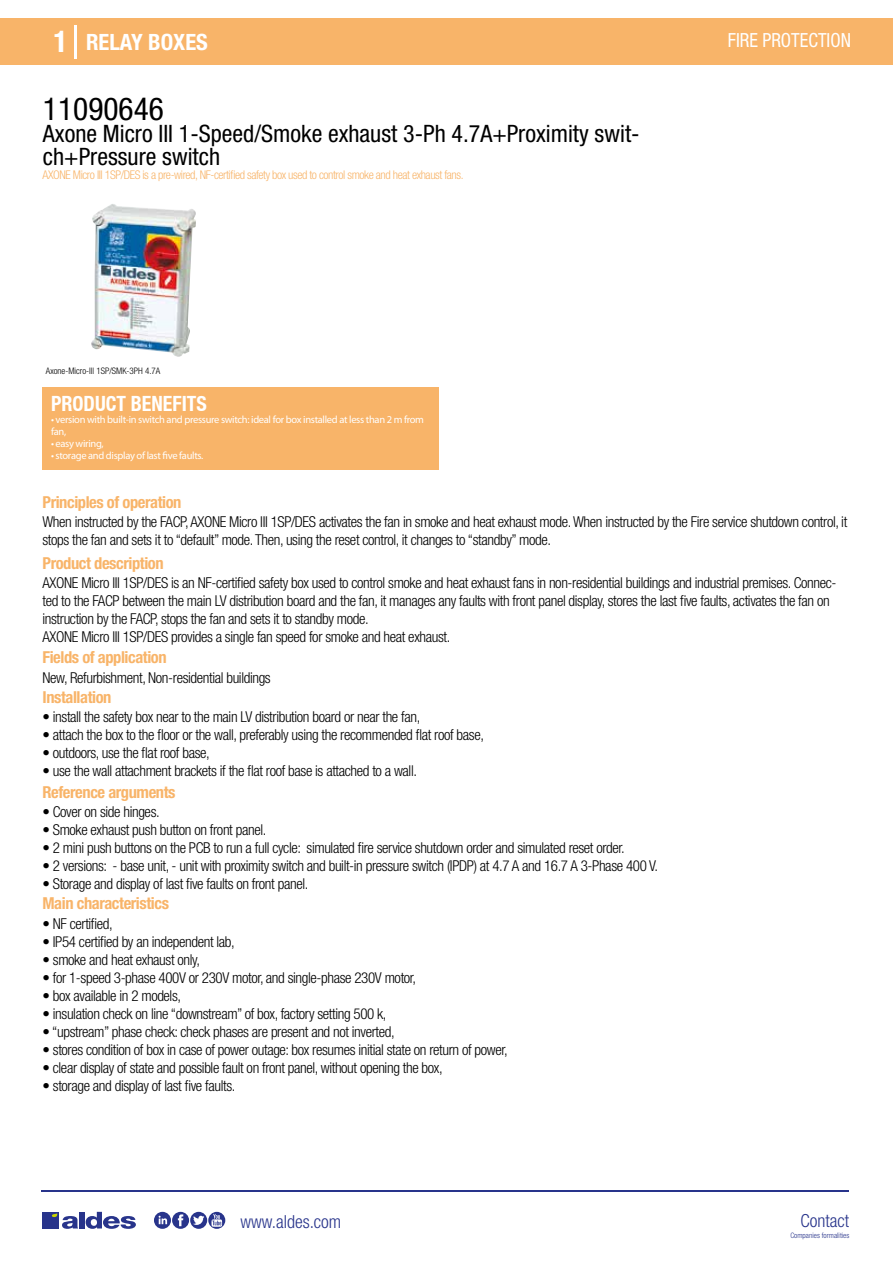
<style>
.page{position:relative;width:893px;height:1263px;background:#fff}
.page>*{position:absolute;margin:0;border:0;box-sizing:border-box;transform-origin:0 0}
.t1{font:condensed 31.5px "Helvetica Neue LT Std";color:#000}
.t2{font:condensed 24px/22.5px "Helvetica Neue LT Std";color:#000}
.t3{font:700 condensed 22.5px "Helvetica Neue LT Std";color:#fff}
.t4{font:700 condensed 21px "Helvetica Neue";color:#fff;scale:.95 1}
.t5{font:condensed 19.5px "Helvetica Neue LT Std";color:#fff;scale:.95 1}
.t6{font:300 condensed 18px "Helvetica Neue";color:#28348b}
.t7{font:700 condensed 16.5px "Helvetica Neue LT Std";letter-spacing:-.025em;color:#f8b469}
.t8{font:300 condensed 15px/18px "Helvetica Neue LT Std";letter-spacing:-.025em;color:#000}
.t9{font:300 condensed 12px "Helvetica Neue LT Std";letter-spacing:-.035em;color:#f8b469}
.t10{font:10.5px/12px "Myriad Pro";letter-spacing:-.03em;color:#fff}
.t11{font:300 condensed 9px "Helvetica Neue";color:#000}
.t12{font:300 condensed 7.5px "Helvetica Neue";color:#28348b}
.s1{font-size:30px}
</style>
<div class="page">
<div style="left:0;top:18px;width:893px;height:46px;background:#f8b469"></div>
<div style="left:43px;top:387px;width:396px;height:83px;background:#f8b469"></div>
<hr style="left:74px;top:25px;width:2px;height:33px;background:#fff">
<img style="left:91px;top:204px;width:105px;height:153px">
<hr style="left:41px;top:1190px;width:808px;height:1px;background:#28348b">
<svg style="left:154px;top:1212px;width:71px;height:17px"></svg>
<div style="left:42px;top:1212px;width:17px;height:16px;background:#28348b"></div>
<div style="left:79px;top:1212px;width:5px;height:16px;background:#28348b"></div>
<svg style="left:86px;top:1212px;width:50px;height:17px"></svg>
<svg style="left:52px;top:1213px;width:26px;height:16px"></svg>
<h3 class="t3" style="left:54px;top:28px;width:156px"><span class="s1">1</span> RELAY BOXES</h3>
<h3 class="t5" style="left:728px;top:29px;width:131px">FIRE PROTECTION</h3>
<h1 class="t1" style="left:43px;top:91px;width:122px">11090646</h1>
<h2 class="t2" style="left:43px;top:123px;width:598px">Axone Micro III 1-Speed/Smoke exhaust 3-Ph 4.7A+Proximity swit&shy;ch+Pressure switch</h2>
<p class="t9" style="left:43px;top:167px;width:423px">AXONE Micro III 1SP/DES is a pre-wired, NF-certified safety box used to control smoke and heat exhaust fans.</p>
<p class="t11" style="left:46px;top:365px;width:116px">Axone-Micro-III 1SP/SMK-3PH 4.7A</p>
<p class="t11" style="left:46px;top:365px;width:138px">Box AXONE T0 1-speed 4.7A/16 /25.4A</p>
<h3 class="t4" style="left:51px;top:391px;width:166px">PRODUCT BENEFITS</h3>
<p class="t10" style="left:51px;top:413px;width:375px">• version with built-in switch and pressure switch: ideal for box installed at less than 2 m from fan,</p>
<p class="t10" style="left:51px;top:437px;width:54px">• easy wiring,</p>
<p class="t10" style="left:51px;top:449px;width:154px">• storage and display of last five faults.</p>
<p class="t7" style="left:43px;top:492px;width:140px">Principles of operation</p>
<p class="t8" style="left:43px;top:513px;width:806px">When instructed by the FACP, AXONE Micro III 1SP/DES activates the fan in smoke and heat exhaust mode. When instructed by the Fire service shutdown control, it stops the fan and sets it to “default” mode. Then, using the reset control, it changes to “standby” mode.</p>
<p class="t8" style="left:43px;top:573px;width:795px">AXONE Micro III 1SP/DES is an NF-certified safety box used to control smoke and heat exhaust fans in non-residential buildings and industrial premises. Connec&shy;ted to the FACP between the main LV distribution board and the fan, it manages any faults with front panel display, stores the last five faults, activates the fan on instruction by the FACP, stops the fan and sets it to standby mode.<br>AXONE Micro III 1SP/DES provides a single fan speed for smoke and heat exhaust.</p>
<p class="t8" style="left:43px;top:668px;width:230px">New, Refurbishment, Non-residential buildings</p>
<p class="t8" style="left:43px;top:708px;width:379px">• install the safety box near to the main LV distribution board or near the fan,</p>
<p class="t8" style="left:43px;top:726px;width:443px">• attach the box to the floor or the wall, preferably using the recommended flat roof base,</p>
<p class="t8" style="left:43px;top:744px;width:169px">• outdoors, use the flat roof base,</p>
<p class="t8" style="left:43px;top:762px;width:376px">• use the wall attachment brackets if the flat roof base is attached to a wall.</p>
<p class="t7" style="left:43px;top:553px;width:123px">Product description</p>
<p class="t7" style="left:43px;top:647px;width:126px">Fields of application</p>
<p class="t7" style="left:43px;top:687px;width:70px">Installation</p>
<p class="t7" style="left:43px;top:782px;width:135px">Reference arguments</p>
<p class="t8" style="left:43px;top:802px;width:119px">• Cover on side hinges.</p>
<p class="t8" style="left:43px;top:820px;width:225px">• Smoke exhaust push button on front panel.</p>
<p class="t8" style="left:43px;top:838px;width:584px">• 2 mini push buttons on the PCB to run a full cycle: simulated fire service shutdown order and simulated reset order.</p>
<p class="t8" style="left:43px;top:856px;width:617px">• 2 versions: - base unit, - unit with proximity switch and built-in pressure switch (IPDP) at 4.7 A and 16.7 A 3-Phase 400 V.</p>
<p class="t8" style="left:43px;top:874px;width:267px">• Storage and display of last five faults on front panel.</p>
<p class="t7" style="left:43px;top:894px;width:128px">Main characteristics</p>
<p class="t8" style="left:43px;top:914px;width:72px">• NF certified,</p>
<p class="t8" style="left:43px;top:932px;width:194px">• IP54 certified by an independent lab,</p>
<p class="t8" style="left:43px;top:950px;width:159px">• smoke and heat exhaust only,</p>
<p class="t8" style="left:43px;top:968px;width:375px">• for 1-speed 3-phase 400V or 230V motor, and single-phase 230V motor,</p>
<p class="t8" style="left:43px;top:986px;width:140px">• box available in 2 models,</p>
<p class="t8" style="left:43px;top:1004px;width:346px">• insulation check on line “downstream” of box, factory setting 500 k,</p>
<p class="t8" style="left:43px;top:1022px;width:354px">• “upstream” phase check: check phases are present and not inverted,</p>
<p class="t8" style="left:43px;top:1040px;width:467px">• stores condition of box in case of power outage: box resumes initial state on return of power,</p>
<p class="t8" style="left:43px;top:1058px;width:402px">• clear display of state and possible fault on front panel, without opening the box,</p>
<p class="t8" style="left:43px;top:1076px;width:194px">• storage and display of last five faults.</p>
<p class="t6" style="left:240px;top:1211px;width:102px">www.aldes.com</p>
<p class="t6" style="left:800px;top:1211px;width:50px">Contact</p>
<p class="t12" style="left:790px;top:1230px;width:60px">Companies formalities</p>
</div>
